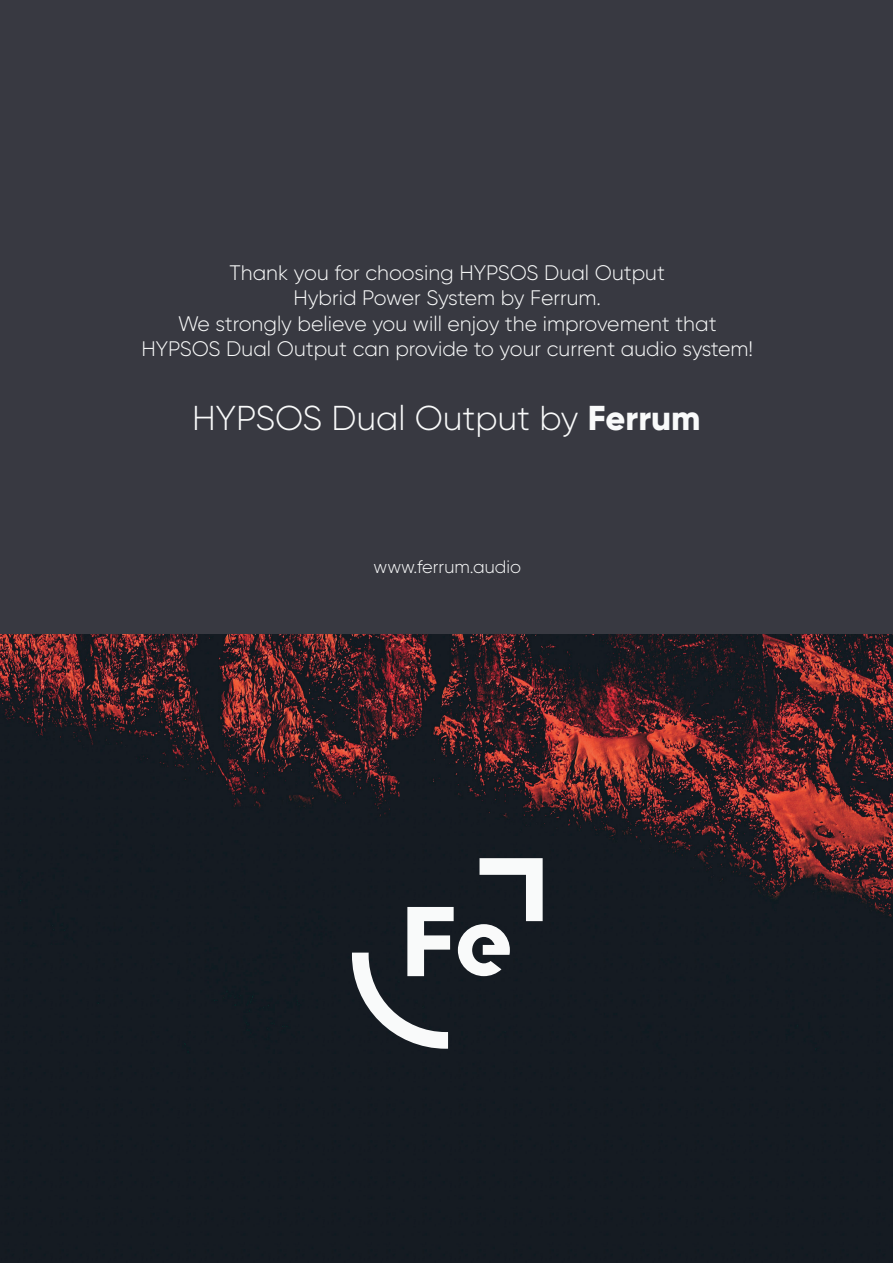
<style>
.page{position:relative;width:893px;height:1263px;background:#fff}
.page>*{position:absolute;margin:0;border:0;box-sizing:border-box;transform-origin:0 0}
.t1{font:300 34.5px "Gilroy";color:#f9fafa}
.t2{font:300 21px/25.2px "Gilroy";color:#f9fafa;text-align:center}
.t3{font:300 18px "Gilroy";color:#f9fafa}
.s1{font-weight:800}
</style>
<div class="page">
<img style="left:0;top:633px;width:893px;height:630px">
<div style="left:0;top:0;width:893px;height:633px;background:#383941"></div>
<svg style="left:352px;top:858px;width:191px;height:191px"></svg>
<p class="t2" style="left:141px;top:260px;width:613px">Thank you for choosing HYPSOS Dual Output<br>Hybrid Power System by Ferrum.<br>We strongly believe you will enjoy the improvement that HYPSOS Dual Output can provide to your current audio system!</p>
<h1 class="t1" style="left:192px;top:397px;width:510px">HYPSOS Dual Output by <span class="s1">Ferrum</span></h1>
<p class="t3" style="left:373px;top:555px;width:149px">www.ferrum.audio</p>
</div>
